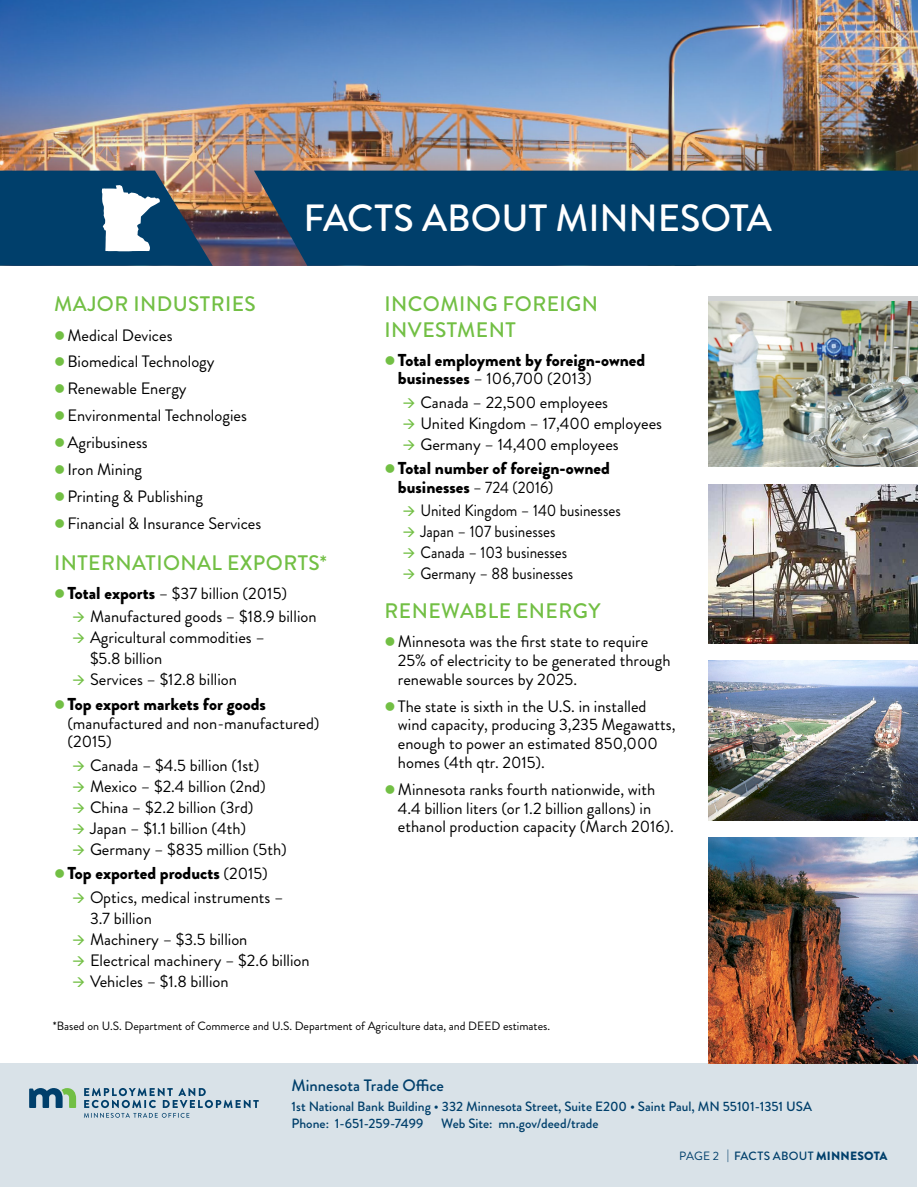
<style>
.page{position:relative;width:918px;height:1188px;background:#fff}
.page>*{position:absolute;margin:0;border:0;box-sizing:border-box;transform-origin:0 0}
.t1{font:500 37.8px "Brandon Grotesque";letter-spacing:-.005em;color:#fff}
.cs_subheads{font:500 21px/25.2px "Brandon Grotesque";letter-spacing:.02em;color:#72bf44}
.t2{font:900 17.25px/18.8px "Brandon Grotesque";color:#000}
.t3{font:16.5px/18.8px "Brandon Grotesque";color:#000}
.t4{font:16.5px "Brandon Grotesque";color:#000;scale:.92 1}
.t5{font:500 16.5px "Brandon Grotesque";color:#003f6b}
.t6{font:500 13.5px "Brandon Grotesque";color:#003f6b}
.cs_body{font:12px "Brandon Grotesque";color:#000}
.t7{font:500 12px "Brandon Grotesque";letter-spacing:.025em;color:#003f6b}
.s1{font-weight:900;font-size:17.25px}
.s2{font-weight:400;font-size:16.5px}
.s3{font-weight:400}
.s4{font-weight:900}
</style>
<div class="page">
<div style="left:1px;top:1063px;width:916px;height:124px;background:#d9e2e8"></div>
<img style="left:0;top:0;width:918px;height:266px">
<img style="left:708px;top:838px;width:209px;height:225px">
<img style="left:708px;top:661px;width:210px;height:159px">
<svg style="left:708px;top:297px;width:210px;height:5px"></svg>
<img style="left:708px;top:302px;width:210px;height:165px">
<img style="left:708px;top:484px;width:210px;height:160px">
<div style="left:254px;top:171px;width:664px;height:95px;background:#003f6b"></div>
<svg style="left:0;top:171px;width:213px;height:95px;background:#345d7b"></svg>
<svg style="left:29px;top:1088px;width:47px;height:20px"></svg>
<svg style="left:84px;top:1088px;width:175px;height:30px"></svg>
<h1 class="t1" style="left:303px;top:192px;width:470px">FACTS ABOUT MINNESOTA</h1>
<h2 class="cs_subheads" style="left:54px;top:292px;width:203px">MAJOR INDUSTRIES</h2>
<p class="t3" style="left:68px;top:326px;width:107px">Medical Devices</p>
<p class="t3" style="left:68px;top:353px;width:149px">Biomedical Technology</p>
<p class="t3" style="left:68px;top:380px;width:121px">Renewable Energy</p>
<p class="t3" style="left:68px;top:406px;width:181px">Environmental Technologies</p>
<p class="t3" style="left:68px;top:433px;width:82px">Agribusiness</p>
<p class="t3" style="left:68px;top:460px;width:76px">Iron Mining</p>
<p class="t3" style="left:68px;top:487px;width:137px">Printing &amp; Publishing</p>
<p class="t3" style="left:68px;top:514px;width:195px">Financial &amp; Insurance Services</p>
<h2 class="cs_subheads" style="left:54px;top:550px;width:274px">INTERNATIONAL EXPORTS*</h2>
<p class="t3" style="left:68px;top:584px;width:221px"><span class="s1">Total exports</span> – $37 billion (2015)</p>
<p class="t3" style="left:90px;top:607px;width:228px">Manufactured goods – $18.9 billion</p>
<p class="t3" style="left:90px;top:627px;width:177px;line-height:21px">Agricultural commodities – $5.8 billion</p>
<p class="t3" style="left:90px;top:670px;width:149px">Services – $12.8 billion</p>
<p class="t2" style="left:68px;top:695px;width:200px">Top export markets for goods</p>
<p class="t3" style="left:67px;top:714px;width:254px">(manufactured and non-manufactured) (2015)</p>
<p class="t3" style="left:90px;top:756px;width:171px">Canada – $4.5 billion (1st)</p>
<p class="t3" style="left:90px;top:777px;width:177px">Mexico – $2.4 billion (2nd)</p>
<p class="t3" style="left:90px;top:798px;width:165px">China – $2.2 billion (3rd)</p>
<p class="t3" style="left:90px;top:819px;width:158px">Japan – $1.1 billion (4th)</p>
<p class="t3" style="left:90px;top:840px;width:198px">Germany – $835 million (5th)</p>
<p class="t2" style="left:68px;top:864px;width:202px">Top exported products <span class="s2">(2015)</span></p>
<p class="t3" style="left:90px;top:887px;width:195px;line-height:21px">Optics, medical instruments –<br>3.7 billion</p>
<p class="t3" style="left:90px;top:930px;width:159px">Machinery – $3.5 billion</p>
<p class="t3" style="left:90px;top:951px;width:221px">Electrical machinery – $2.6 billion</p>
<p class="t3" style="left:90px;top:972px;width:140px">Vehicles – $1.8 billion</p>
<p class="cs_body" style="left:53px;top:1017px;width:499px">*Based on U.S. Department of Commerce and U.S. Department of Agriculture data, and DEED estimates.</p>
<h2 class="cs_subheads" style="left:385px;top:292px;width:215px">INCOMING FOREIGN<br>INVESTMENT</h2>
<p class="t2" style="left:398px;top:351px;width:249px">Total employment by foreign-owned</p>
<p class="t3" style="left:398px;top:370px;width:195px"><span class="s1">businesses</span> – 106,700 (2013)</p>
<p class="t3" style="left:420px;top:393px;width:189px">Canada – 22,500 employees</p>
<p class="t3" style="left:420px;top:414px;width:243px">United Kingdom – 17,400 employees</p>
<p class="t3" style="left:420px;top:435px;width:200px">Germany – 14,400 employees</p>
<p class="t2" style="left:398px;top:459px;width:213px">Total number of foreign-owned businesses <span class="s2">– 724 (2016)</span></p>
<p class="t4" style="left:420px;top:499px;width:219px">United Kingdom – 140 businesses</p>
<p class="t4" style="left:420px;top:520px;width:148px">Japan – 107 businesses</p>
<p class="t4" style="left:420px;top:541px;width:161px">Canada – 103 businesses</p>
<p class="t4" style="left:420px;top:562px;width:167px">Germany – 88 businesses</p>
<h2 class="cs_subheads" style="left:385px;top:599px;width:217px">RENEWABLE ENERGY</h2>
<p class="t3" style="left:398px;top:632px;width:274px">Minnesota was the first state to require<br>25% of electricity to be generated through renewable sources by 2025.</p>
<p class="t3" style="left:398px;top:697px;width:279px">The state is sixth in the U.S. in installed wind capacity, producing 3,235 Megawatts, enough to power an estimated 850,000 homes (4th qtr. 2015).</p>
<p class="t3" style="left:398px;top:780px;width:277px">Minnesota ranks fourth nationwide, with<br>4.4 billion liters (or 1.2 billion gallons) in ethanol production capacity (March 2016).</p>
<p class="t5" style="left:292px;top:1074px;width:154px">Minnesota Trade Office</p>
<p class="t6" style="left:292px;top:1097px;width:522px">1st National Bank Building • 332 Minnesota Street, Suite E200 • Saint Paul, MN 55101-1351 USA</p>
<p class="t6" style="left:292px;top:1114px;width:133px">Phone: 1-651-259-7499</p>
<p class="t6" style="left:441px;top:1114px;width:159px">Web Site: mn.gov/deed/trade</p>
<p class="t7" style="left:679px;top:1147px;width:210px"><span class="s3">PAGE 2 |</span> FACTS ABOUT <span class="s4">MINNESOTA</span></p>
</div>
